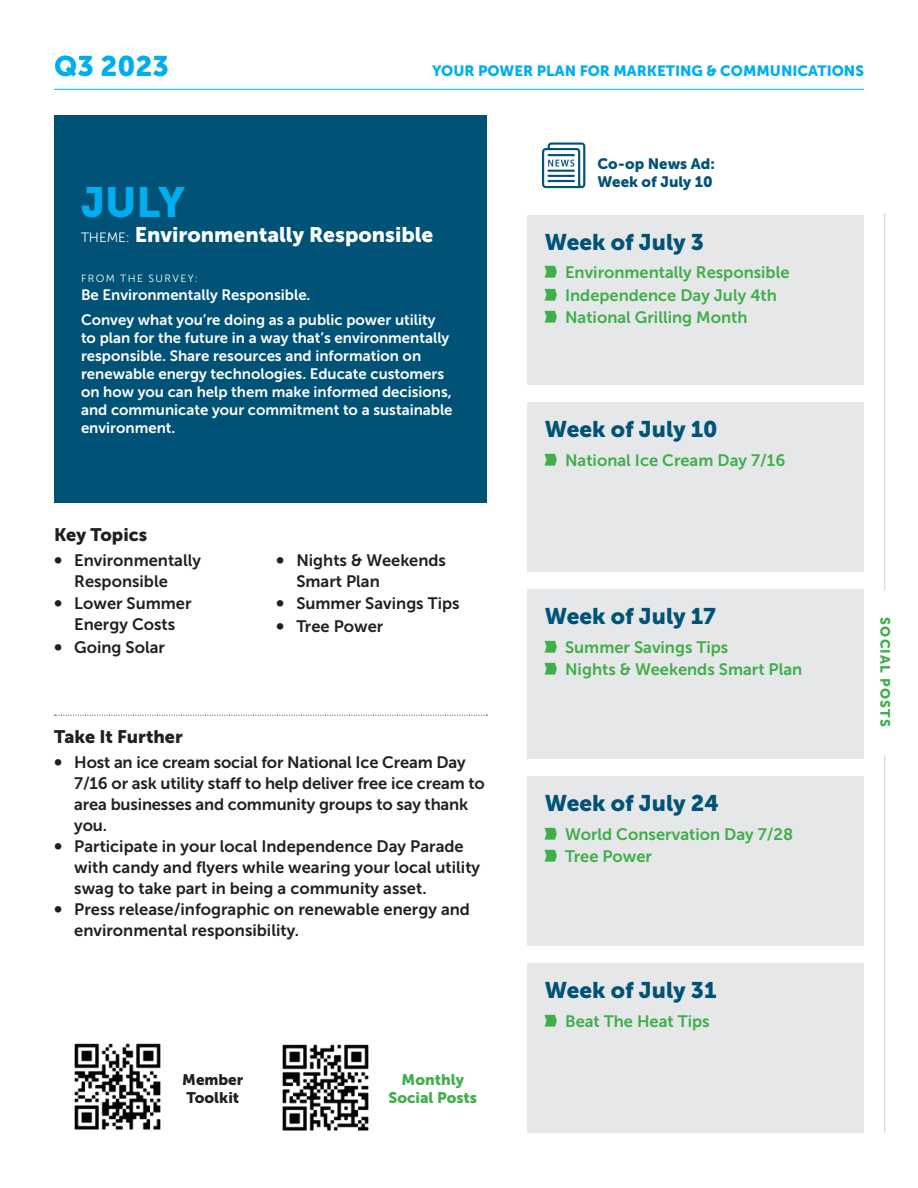
<style>
.page{position:relative;width:918px;height:1188px;background:#fff}
.page>*{position:absolute;margin:0;border:0;box-sizing:border-box;transform-origin:0 0}
.t1{font:42px "Museo Sans 900";color:#00aeef}
.t2{font:28.2px "Museo Sans 900";color:#00aeef}
.t3{font:22.5px "Museo Sans 900";color:#005376}
.t4{font:21px "Museo Sans 900";color:#fff}
.t5{font:18px "Museo Sans 900";color:#231f20}
.t6{font:16.5px/21px "Museo Sans 700";color:#231f20}
.t7{font:16.5px/22px "Museo Sans 700";color:#40ae49}
.t8{font:15.3px/18.3px "Museo Sans 900";color:#40ae49;text-align:center}
.t9{font:15.3px/18.3px "Museo Sans 900";color:#231f20}
.t10{font:15px/18px "Museo Sans 700";color:#fff}
.t11{font:15px/18px "Museo Sans 900";color:#005376}
.t12{font:14.85px "Museo Sans 900";color:#00aeef}
.t13{font:13.5px "Museo Sans 900";letter-spacing:.085em;color:#40ae49}
.t14{font:10.5px "Museo Sans 300";letter-spacing:.13em;color:#fff}
.s1{font-family:"Museo Sans 300";font-size:13.5px}
.s2{font-size:19.5px}
.s3{font-family:"Arrow Matic"}
</style>
<div class="page">
<img style="left:74px;top:1043px;width:87px;height:87px">
<img style="left:282px;top:1044px;width:87px;height:87px">
<div style="left:527px;top:777px;width:337px;height:169px;background:#e6e7e9"></div>
<div style="left:527px;top:964px;width:337px;height:169px;background:#e6e7e9"></div>
<div style="left:527px;top:589px;width:337px;height:170px;background:#e6e7e9"></div>
<div style="left:527px;top:402px;width:337px;height:169px;background:#e6e7e9"></div>
<div style="left:527px;top:215px;width:337px;height:169px;background:#e6e7e9"></div>
<svg style="left:54px;top:715px;width:433px;height:1px"></svg>
<div style="left:54px;top:116px;width:433px;height:387px;background:#005376"></div>
<hr style="left:884px;top:213px;width:1px;height:378px;background:#d1d2d4">
<hr style="left:884px;top:755px;width:1px;height:378px;background:#d1d2d4">
<svg style="left:542px;top:143px;width:43px;height:45px"></svg>
<hr style="left:54px;top:89px;width:810px;height:1px;background:#00aeef">
<h2 class="t2" style="left:54px;top:50px;width:116px">Q3 2023</h2>
<p class="t12" style="left:432px;top:62px;width:433px">YOUR POWER PLAN FOR MARKETING &amp; COMMUNICATIONS</p>
<h1 class="t1" style="left:81px;top:179px;width:105px">JULY</h1>
<p class="t4" style="left:81px;top:223px;width:354px"><span class="s1">THEME:</span> Environmentally Responsible</p>
<p class="t14" style="left:81px;top:273px;width:118px">FROM THE SURVEY:</p>
<p class="t10" style="left:81px;top:282px;width:356px;line-height:24.8px">Be Environmentally Responsible.<br>Convey what you’re doing as a public power utility</p>
<p class="t10" style="left:81px;top:329px;width:373px">to plan for the future in a way that’s environmentally responsible. Share resources and information on renewable energy technologies. Educate customers on how you can help them make informed decisions, and communicate your commitment to a sustainable environment.</p>
<p class="t5" style="left:54px;top:524px;width:95px">Key Topics</p>
<p class="t6" style="left:74px;top:550px;width:128px;text-indent:-20px"><span class="s2">•</span> Environmentally<br>Responsible</p>
<p class="t6" style="left:54px;top:593px;width:139px;text-align:center"><span class="s2">•</span> Lower Summer<br>Energy Costs</p>
<p class="t6" style="left:54px;top:636px;width:113px"><span class="s2">•</span> Going Solar</p>
<p class="t6" style="left:296px;top:550px;width:151px;text-indent:-20px"><span class="s2">•</span> Nights &amp; Weekends<br>Smart Plan</p>
<p class="t6" style="left:276px;top:593px;width:185px"><span class="s2">•</span> Summer Savings Tips</p>
<p class="t6" style="left:276px;top:615px;width:109px"><span class="s2">•</span> Tree Power</p>
<p class="t5" style="left:54px;top:726px;width:130px">Take It Further</p>
<p class="t6" style="left:74px;top:752px;width:412px;text-indent:-20px"><span class="s2">•</span> Host an ice cream social for National Ice Cream Day 7/16 or ask utility staff to help deliver free ice cream to area businesses and community groups to say thank you.</p>
<p class="t6" style="left:74px;top:836px;width:407px;text-indent:-20px"><span class="s2">•</span> Participate in your local Independence Day Parade with candy and flyers while wearing your local utility swag to take part in being a community asset.</p>
<p class="t6" style="left:74px;top:899px;width:397px;text-indent:-20px"><span class="s2">•</span> Press release/infographic on renewable energy and environmental responsibility.</p>
<p class="t9" style="left:182px;top:1070px;width:63px">Member<br>Toolkit</p>
<p class="t8" style="left:389px;top:1070px;width:90px">Monthly<br>Social Posts</p>
<p class="t11" style="left:597px;top:154px;width:119px">Co-op News Ad:<br>Week of July 10</p>
<h3 class="t3" style="left:545px;top:229px;width:161px">Week of July 3</h3>
<p class="t7" style="left:545px;top:262px;width:246px"><span class="s3">¬</span> Environmentally Responsible <span class="s3">¬</span> Independence Day July 4th <span class="s3">¬</span> National Grilling Month</p>
<h3 class="t3" style="left:545px;top:416px;width:174px">Week of July 10</h3>
<p class="t7" style="left:545px;top:449px;width:242px"><span class="s3">¬</span> National Ice Cream Day 7/16</p>
<h3 class="t3" style="left:545px;top:604px;width:173px">Week of July 17</h3>
<p class="t7" style="left:545px;top:636px;width:259px"><span class="s3">¬</span> Summer Savings Tips<br><span class="s3">¬</span> Nights &amp; Weekends Smart Plan</p>
<h3 class="t3" style="left:545px;top:791px;width:175px">Week of July 24</h3>
<p class="t7" style="left:545px;top:823px;width:250px"><span class="s3">¬</span> World Conservation Day 7/28 <span class="s3">¬</span> Tree Power</p>
<h3 class="t3" style="left:545px;top:978px;width:173px">Week of July 31</h3>
<p class="t7" style="left:545px;top:1010px;width:166px"><span class="s3">¬</span> Beat The Heat Tips</p>
<p class="t13" style="left:893px;top:617px;width:111px;rotate:90deg">SOCIAL POSTS</p>
</div>
